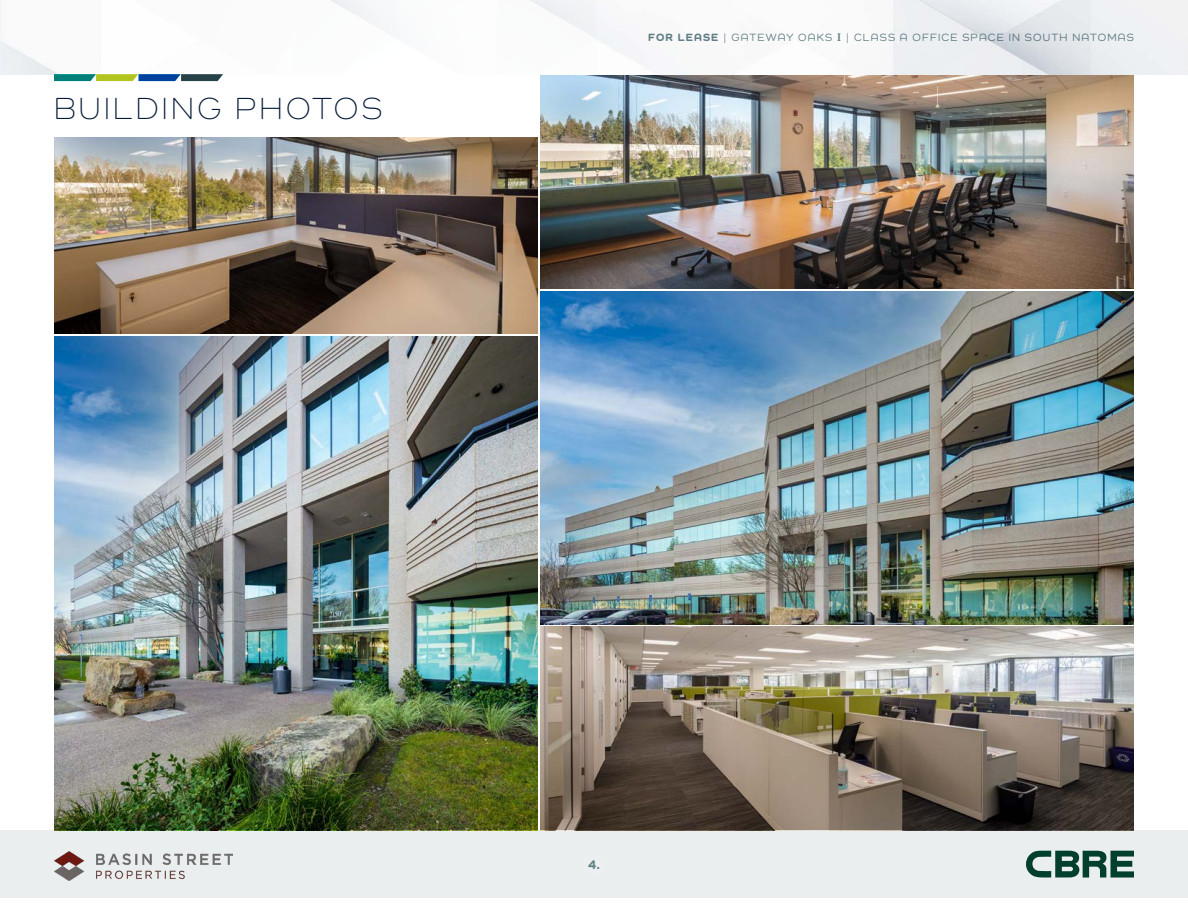
<style>
.page{position:relative;width:1188px;height:918px;background:#fff}
.page>*{position:absolute;margin:0;border:0;box-sizing:border-box;transform-origin:0 0}
.t1{font:300 31.5px "Como";letter-spacing:.11em;color:#071a37}
.t2{font:800 13.5px "Como";color:#648289}
.t3{font:500 10.8px "Como";letter-spacing:.11em;color:#648289}
.s1{font-weight:800}
.s2{font-family:"Bookmania";font-weight:600}
</style>
<div class="page">
<img style="left:54px;top:336px;width:483px;height:494px">
<img style="left:540px;top:74px;width:594px;height:215px">
<img style="left:540px;top:626px;width:594px;height:204px">
<img style="left:540px;top:291px;width:594px;height:333px">
<img style="left:54px;top:137px;width:483px;height:197px">
<div style="left:0;top:830px;width:1188px;height:68px;background:#e8eced"></div>
<svg style="left:1026px;top:851px;width:108px;height:27px"></svg>
<img style="left:55px;top:852px;width:177px;height:29px">
<div style="left:634px;top:18px;width:514px;height:39px;background:#fff;opacity:.85"></div>
<svg style="left:54px;top:74px;width:169px;height:7px"></svg>
<h1 class="t1" style="left:54px;top:90px;width:330px">BUILDING PHOTOS</h1>
<p class="t3" style="left:648px;top:31px;width:487px"><span class="s1">FOR LEASE</span> | GATEWAY OAKS <span class="s2">I</span> | CLASS A OFFICE SPACE IN SOUTH NATOMAS</p>
<p class="t2" style="left:588px;top:856px;width:14px">4.</p>
</div>
